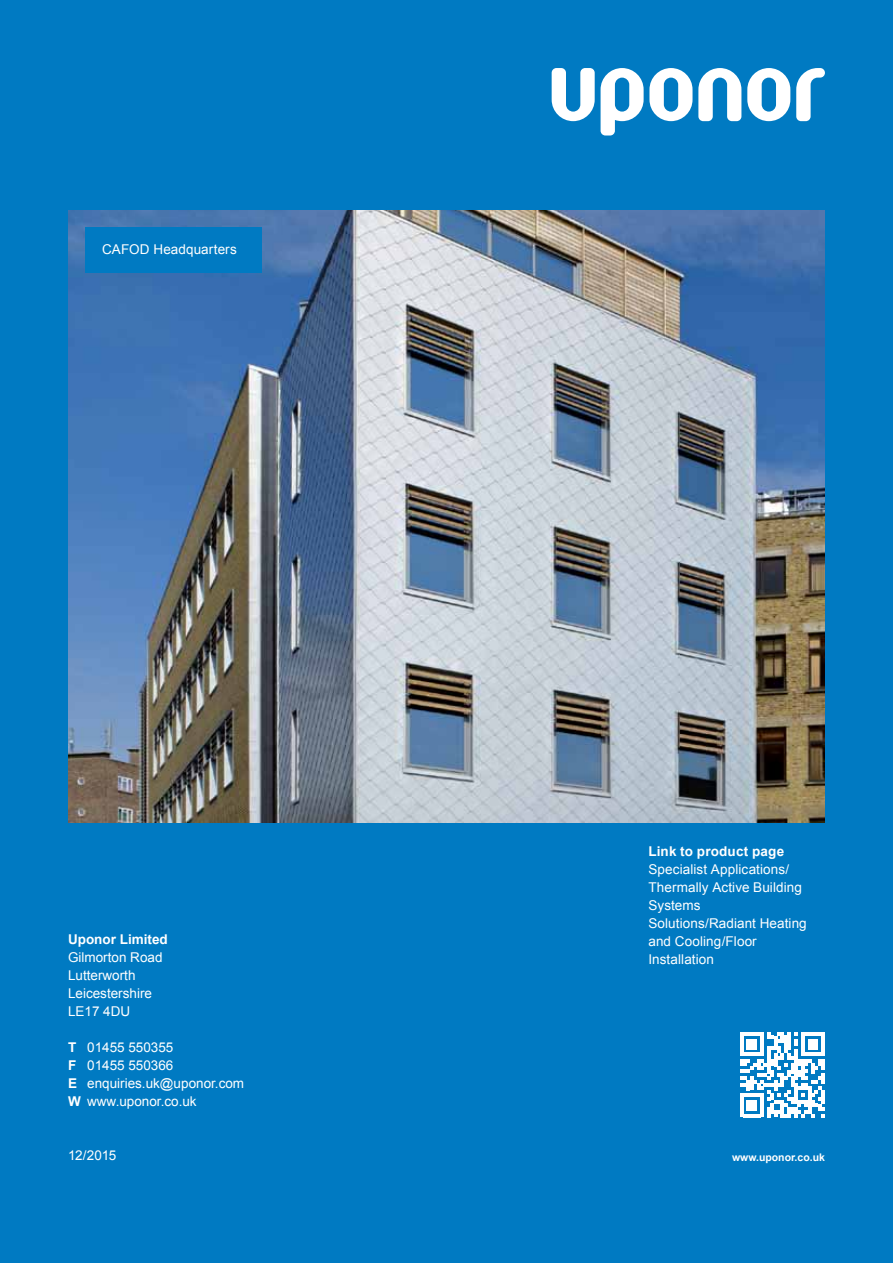
<style>
.page{position:relative;width:893px;height:1263px;background:#007ac2}
.page>*{position:absolute;margin:0;border:0;box-sizing:border-box;transform-origin:0 0}
.t1{font:13.5px/18px "Arial";color:#fff}
.t2{font:700 13.5px "Arial";letter-spacing:.005em;color:#fff}
.t3{font:700 10.5px "Arial";color:#fff}
.s1{font-weight:700}
</style>
<div class="page">
<svg style="left:552px;top:68px;width:43px;height:53px"></svg>
<svg style="left:796px;top:68px;width:29px;height:53px"></svg>
<svg style="left:698px;top:68px;width:43px;height:53px"></svg>
<svg style="left:747px;top:68px;width:43px;height:53px"></svg>
<svg style="left:601px;top:68px;width:91px;height:67px"></svg>
<img style="left:68px;top:210px;width:757px;height:613px">
<div style="left:85px;top:227px;width:176px;height:46px;background:#007ac2"></div>
<svg style="left:740px;top:1032px;width:85px;height:85px"></svg>
<p class="t1" style="left:102px;top:241px;width:136px">CAFOD Headquarters</p>
<p class="t2" style="left:68px;top:930px;width:101px">Uponor Limited</p>
<p class="t1" style="left:68px;top:948px;width:96px">Gilmorton Road<br>Lutterworth<br>Leicestershire<br>LE17 4DU</p>
<p class="t1" style="left:68px;top:1038px;width:178px"><span class="s1">T</span> 01455 550355<br><span class="s1">F</span> 01455 550366<br><span class="s1">E</span> enquiries.uk@uponor.com<br><span class="s1">W</span> www.uponor.co.uk</p>
<p class="t1" style="left:68px;top:1146px;width:50px">12/2015</p>
<p class="t2" style="left:648px;top:842px;width:137px">Link to product page</p>
<p class="t1" style="left:648px;top:860px;width:160px">Specialist Applications/<br>Thermally Active Building<br>Systems<br>Solutions/Radiant Heating and Cooling/Floor<br>Installation</p>
<p class="t3" style="left:732px;top:1150px;width:94px">www.uponor.co.uk</p>
</div>
